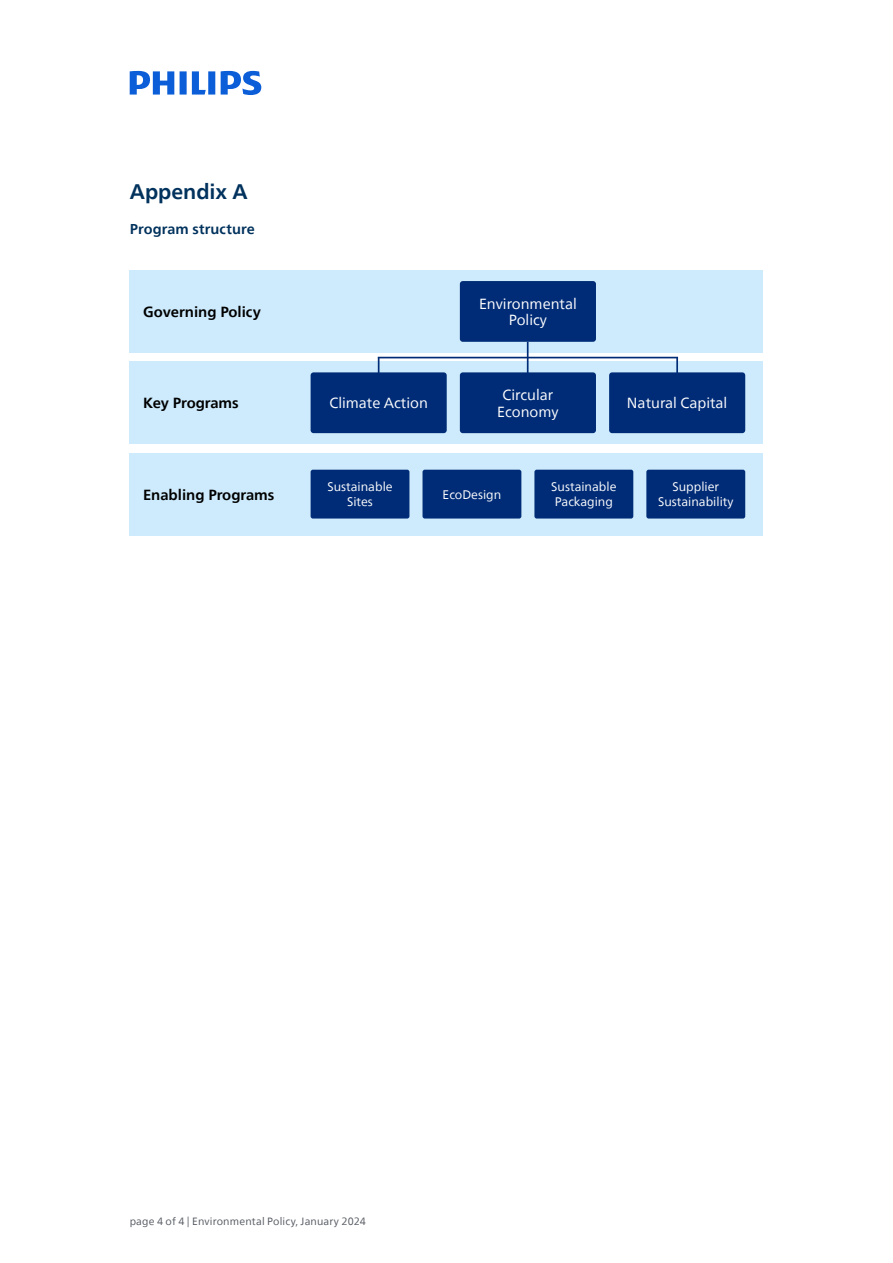
<style>
.page{position:relative;width:893px;height:1263px;background:#fff}
.page>*{position:absolute;margin:0;border:0;box-sizing:border-box;transform-origin:0 0}
.t1{font:700 21px "Neue Frutiger World";letter-spacing:-.005em;color:#00325d}
.t2{font:14.7px/17px "Neue Frutiger World";color:#fff;text-align:center}
.t3{font:700 14.7px "Neue Frutiger World";color:#000}
.t4{font:700 14.25px "Neue Frutiger World";letter-spacing:.01em;color:#00325d}
.t5{font:12.3px/14.7px "Neue Frutiger World";color:#fff;text-align:center}
.t6{font:10.5px "Neue Frutiger World";letter-spacing:.015em;color:#545860}
</style>
<div class="page">
<div style="left:130px;top:270px;width:633px;height:82px;background:#cdebfc"></div>
<div style="left:460px;top:281px;width:136px;height:61px;background:#002c77;border-radius:3px"></div>
<div style="left:130px;top:362px;width:633px;height:82px;background:#cdebfc"></div>
<div style="left:460px;top:372px;width:136px;height:61px;background:#002c77;border-radius:3px"></div>
<div style="left:609px;top:372px;width:136px;height:61px;background:#002c77;border-radius:3px"></div>
<div style="left:311px;top:372px;width:136px;height:61px;background:#002c77;border-radius:3px"></div>
<div style="left:130px;top:453px;width:633px;height:82px;background:#cdebfc"></div>
<div style="left:311px;top:470px;width:98px;height:48px;background:#002c77;border-radius:2px"></div>
<div style="left:422px;top:470px;width:99px;height:48px;background:#002c77;border-radius:2px"></div>
<div style="left:534px;top:470px;width:99px;height:48px;background:#002c77;border-radius:2px"></div>
<div style="left:646px;top:470px;width:99px;height:48px;background:#002c77;border-radius:2px"></div>
<hr style="left:527px;top:342px;width:2px;height:32px;background:#002c77">
<svg style="left:378px;top:357px;width:1px;height:15px"></svg>
<svg style="left:676px;top:357px;width:2px;height:16px"></svg>
<hr style="left:379px;top:357px;width:298px;height:1px;background:#002c77">
<svg style="left:130px;top:71px;width:131px;height:24px"></svg>
<h1 class="t1" style="left:130px;top:173px;width:119px">Appendix A</h1>
<p class="t4" style="left:130px;top:217px;width:127px">Program structure</p>
<p class="t3" style="left:143px;top:299px;width:119px">Governing Policy</p>
<p class="t2" style="left:479px;top:295px;width:99px">Environmental<br>Policy</p>
<p class="t3" style="left:143px;top:390px;width:97px">Key Programs</p>
<p class="t2" style="left:497px;top:386px;width:63px">Circular<br>Economy</p>
<p class="t2" style="left:329px;top:395px;width:100px">Climate Action</p>
<p class="t2" style="left:627px;top:395px;width:102px">Natural Capital</p>
<p class="t3" style="left:143px;top:482px;width:133px">Enabling Programs</p>
<p class="t5" style="left:327px;top:480px;width:67px">Sustainable<br>Sites</p>
<p class="t5" style="left:443px;top:487px;width:60px">EcoDesign</p>
<p class="t5" style="left:551px;top:480px;width:67px;text-align:left">Sustainable<br>Packaging</p>
<p class="t5" style="left:658px;top:480px;width:77px">Supplier<br>Sustainability</p>
<p class="t6" style="left:130px;top:1213px;width:238px">page 4 of 4 | Environmental Policy, January 2024</p>
</div>
